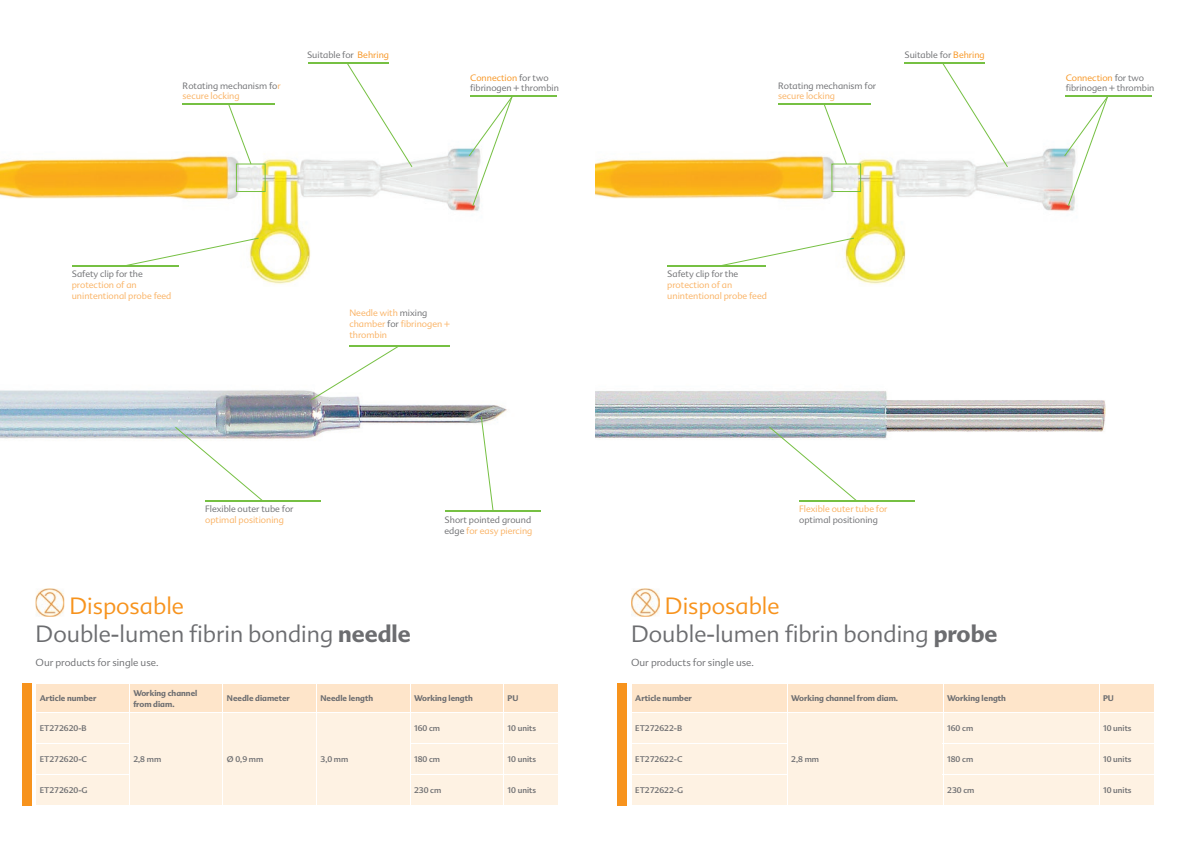
<style>
.page{position:relative;width:1191px;height:842px;background:#fff}
.page>*{position:absolute;margin:0;border:0;box-sizing:border-box;transform-origin:0 0}
.t1{font:300 23px/27.6px "Advert";color:#6c6d70}
.t2{font:300 10px "Advert";color:#6c6d70}
.t3{font:300 9px/10.8px "Advert";color:#6c6d70}
.t4{font:300 9px/10.8px "Advert";color:#fab05f}
.t5{font:8px "Advert";color:#6c6d70}
.t6{font:700 8px/11px "Advert";color:#6c6d70}
.s1{color:#f7931d}
.s2{color:#fab05f}
.s3{color:#6c6d70}
.s4{font-weight:700}
</style>
<div class="page">
<div style="left:22px;top:683px;width:9px;height:123px;background:#f7931d"></div>
<div style="left:617px;top:683px;width:10px;height:123px;background:#f7931d"></div>
<div style="left:37px;top:713px;width:521px;height:92px;background:#fef2e3"></div>
<div style="left:36px;top:684px;width:522px;height:28px;background:#fee5ca"></div>
<hr style="left:129px;top:712px;width:1px;height:31px;background:#fff">
<hr style="left:222px;top:712px;width:1px;height:31px;background:#fff">
<hr style="left:316px;top:712px;width:1px;height:31px;background:#fff">
<hr style="left:410px;top:712px;width:1px;height:31px;background:#fff">
<hr style="left:503px;top:712px;width:1px;height:31px;background:#fff">
<hr style="left:129px;top:744px;width:1px;height:30px;background:#fff">
<hr style="left:222px;top:743px;width:1px;height:31px;background:#fff">
<hr style="left:316px;top:743px;width:1px;height:31px;background:#fff">
<hr style="left:410px;top:744px;width:1px;height:30px;background:#fff">
<hr style="left:503px;top:744px;width:1px;height:30px;background:#fff">
<hr style="left:129px;top:775px;width:1px;height:30px;background:#fff">
<hr style="left:222px;top:774px;width:1px;height:31px;background:#fff">
<hr style="left:316px;top:774px;width:1px;height:31px;background:#fff">
<hr style="left:410px;top:775px;width:1px;height:30px;background:#fff">
<hr style="left:503px;top:775px;width:1px;height:30px;background:#fff">
<hr style="left:36px;top:743px;width:94px;height:1px;background:#fff">
<hr style="left:410px;top:743px;width:93px;height:1px;background:#fff">
<hr style="left:503px;top:743px;width:55px;height:1px;background:#fff">
<hr style="left:36px;top:774px;width:94px;height:1px;background:#fff">
<hr style="left:410px;top:774px;width:93px;height:1px;background:#fff">
<hr style="left:503px;top:774px;width:55px;height:1px;background:#fff">
<div style="left:632px;top:713px;width:522px;height:92px;background:#fef2e3"></div>
<div style="left:632px;top:684px;width:522px;height:28px;background:#fee5ca"></div>
<hr style="left:787px;top:712px;width:1px;height:31px;background:#fff">
<hr style="left:942px;top:712px;width:1px;height:31px;background:#fff">
<hr style="left:1098px;top:712px;width:1px;height:31px;background:#fff">
<hr style="left:787px;top:744px;width:1px;height:30px;background:#fff">
<hr style="left:942px;top:744px;width:1px;height:30px;background:#fff">
<hr style="left:1098px;top:744px;width:1px;height:30px;background:#fff">
<hr style="left:787px;top:775px;width:1px;height:30px;background:#fff">
<hr style="left:942px;top:775px;width:1px;height:30px;background:#fff">
<hr style="left:1098px;top:775px;width:1px;height:30px;background:#fff">
<hr style="left:631px;top:743px;width:156px;height:1px;background:#fff">
<hr style="left:942px;top:743px;width:157px;height:1px;background:#fff">
<hr style="left:1099px;top:743px;width:55px;height:1px;background:#fff">
<hr style="left:631px;top:774px;width:156px;height:1px;background:#fff">
<hr style="left:942px;top:774px;width:157px;height:1px;background:#fff">
<hr style="left:1099px;top:774px;width:55px;height:1px;background:#fff">
<img style="left:595px;top:148px;width:480px;height:136px">
<img style="left:0;top:148px;width:480px;height:137px">
<img style="left:36px;top:588px;width:28px;height:29px">
<svg style="left:36px;top:614px;width:28px;height:1px"></svg>
<img style="left:631px;top:588px;width:28px;height:29px">
<svg style="left:631px;top:614px;width:28px;height:1px"></svg>
<hr style="left:904px;top:62px;width:80px;height:1px;background:#76c043">
<hr style="left:309px;top:62px;width:80px;height:1px;background:#76c043">
<svg style="left:942px;top:63px;width:66px;height:104px"></svg>
<svg style="left:347px;top:63px;width:65px;height:104px"></svg>
<hr style="left:444px;top:511px;width:96px;height:1px;background:#76c043">
<hr style="left:349px;top:345px;width:101px;height:1px;background:#76c043">
<hr style="left:778px;top:104px;width:92px;height:1px;background:#76c043">
<hr style="left:183px;top:104px;width:92px;height:1px;background:#76c043">
<img style="left:0;top:390px;width:507px;height:50px">
<hr style="left:1065px;top:96px;width:87px;height:1px;background:#76c043">
<hr style="left:470px;top:96px;width:86px;height:1px;background:#76c043">
<hr style="left:205px;top:500px;width:116px;height:1px;background:#76c043">
<hr style="left:799px;top:500px;width:115px;height:1px;background:#76c043">
<img style="left:595px;top:391px;width:511px;height:49px">
<hr style="left:667px;top:265px;width:98px;height:1px;background:#76c043">
<hr style="left:72px;top:265px;width:106px;height:1px;background:#76c043">
<svg style="left:481px;top:417px;width:12px;height:94px"></svg>
<svg style="left:311px;top:346px;width:89px;height:54px"></svg>
<svg style="left:823px;top:105px;width:38px;height:87px"></svg>
<svg style="left:228px;top:105px;width:38px;height:87px"></svg>
<svg style="left:175px;top:427px;width:88px;height:73px"></svg>
<svg style="left:769px;top:427px;width:88px;height:73px"></svg>
<svg style="left:719px;top:238px;width:135px;height:28px"></svg>
<svg style="left:124px;top:238px;width:135px;height:28px"></svg>
<svg style="left:1064px;top:97px;width:44px;height:109px"></svg>
<svg style="left:469px;top:97px;width:43px;height:109px"></svg>
<p class="t3" style="left:307px;top:49px;width:84px">Suitable for <span class="s1">Behring</span></p>
<p class="t3" style="left:904px;top:49px;width:82px">Suitable for <span class="s1">Behring</span></p>
<p class="t3" style="left:183px;top:80px;width:100px">Rotating mechanism fo<span class="s2">r secure locking</span></p>
<p class="t3" style="left:1065px;top:72px;width:90px"><span class="s1">Connection</span> for two fibrinogen + thrombin</p>
<p class="t3" style="left:470px;top:72px;width:90px"><span class="s1">Connection</span> for two fibrinogen + thrombin</p>
<p class="t3" style="left:778px;top:80px;width:100px">Rotating mechanism for</p>
<p class="t4" style="left:778px;top:91px;width:59px">secure locking</p>
<p class="t3" style="left:72px;top:269px;width:73px">Safety clip for the</p>
<p class="t4" style="left:72px;top:279px;width:101px">protection of an unintentional probe feed</p>
<p class="t4" style="left:349px;top:308px;width:102px">Needle with <span class="s3">mixing </span>chamber <span class="s3">for</span> fibrinogen + thrombin</p>
<p class="t3" style="left:205px;top:503px;width:90px">Flexible outer tube for</p>
<p class="t4" style="left:205px;top:514px;width:80px">optimal positioning</p>
<p class="t3" style="left:444px;top:514px;width:89px">Short pointed ground edge <span class="s2">for easy piercing</span></p>
<p class="t3" style="left:667px;top:269px;width:73px">Safety clip for the</p>
<p class="t4" style="left:667px;top:279px;width:101px">protection of an unintentional probe feed</p>
<p class="t4" style="left:799px;top:503px;width:90px">Flexible outer tube for</p>
<p class="t3" style="left:799px;top:514px;width:80px">optimal positioning</p>
<h1 class="t1" style="left:36px;top:593px;width:377px;text-indent:34px"><span class="s1">Disposable<br></span>Double-lumen fibrin bonding <span class="s4">needle</span></h1>
<p class="t2" style="left:36px;top:657px;width:125px">Our products for single use.</p>
<p class="t6" style="left:40px;top:693px;width:58px">Article number</p>
<p class="t6" style="left:133px;top:687px;width:65px">Working channel from diam.</p>
<p class="t6" style="left:227px;top:693px;width:65px">Needle diameter</p>
<p class="t6" style="left:320px;top:693px;width:54px">Needle length</p>
<p class="t6" style="left:414px;top:693px;width:60px">Working length</p>
<p class="t6" style="left:507px;top:693px;width:12px">PU</p>
<p class="t5" style="left:40px;top:723px;width:49px">ET272620-B</p>
<p class="t5" style="left:133px;top:754px;width:29px">2,8 mm</p>
<p class="t5" style="left:227px;top:754px;width:38px">Ø 0,9 mm</p>
<p class="t5" style="left:320px;top:754px;width:29px">3,0 mm</p>
<p class="t5" style="left:414px;top:723px;width:28px">160 cm</p>
<p class="t5" style="left:507px;top:723px;width:30px">10 units</p>
<p class="t5" style="left:40px;top:754px;width:49px">ET272620-C</p>
<p class="t5" style="left:414px;top:754px;width:28px">180 cm</p>
<p class="t5" style="left:507px;top:754px;width:30px">10 units</p>
<p class="t5" style="left:40px;top:785px;width:49px">ET272620-G</p>
<p class="t5" style="left:414px;top:785px;width:29px">230 cm</p>
<p class="t5" style="left:507px;top:785px;width:30px">10 units</p>
<h1 class="t1" style="left:631px;top:593px;width:368px;text-indent:34px"><span class="s1">Disposable<br></span>Double-lumen fibrin bonding <span class="s4">probe</span></h1>
<p class="t2" style="left:631px;top:657px;width:125px">Our products for single use.</p>
<p class="t6" style="left:635px;top:693px;width:58px">Article number</p>
<p class="t6" style="left:791px;top:693px;width:108px">Working channel from diam.</p>
<p class="t6" style="left:947px;top:693px;width:60px">Working length</p>
<p class="t6" style="left:1103px;top:693px;width:12px">PU</p>
<p class="t5" style="left:635px;top:723px;width:49px">ET272622-B</p>
<p class="t5" style="left:791px;top:754px;width:29px">2,8 mm</p>
<p class="t5" style="left:947px;top:723px;width:28px">160 cm</p>
<p class="t5" style="left:1103px;top:723px;width:30px">10 units</p>
<p class="t5" style="left:635px;top:754px;width:49px">ET272622-C</p>
<p class="t5" style="left:947px;top:754px;width:28px">180 cm</p>
<p class="t5" style="left:1103px;top:754px;width:30px">10 units</p>
<p class="t5" style="left:635px;top:785px;width:49px">ET272622-G</p>
<p class="t5" style="left:947px;top:785px;width:29px">230 cm</p>
<p class="t5" style="left:1103px;top:785px;width:30px">10 units</p>
</div>
